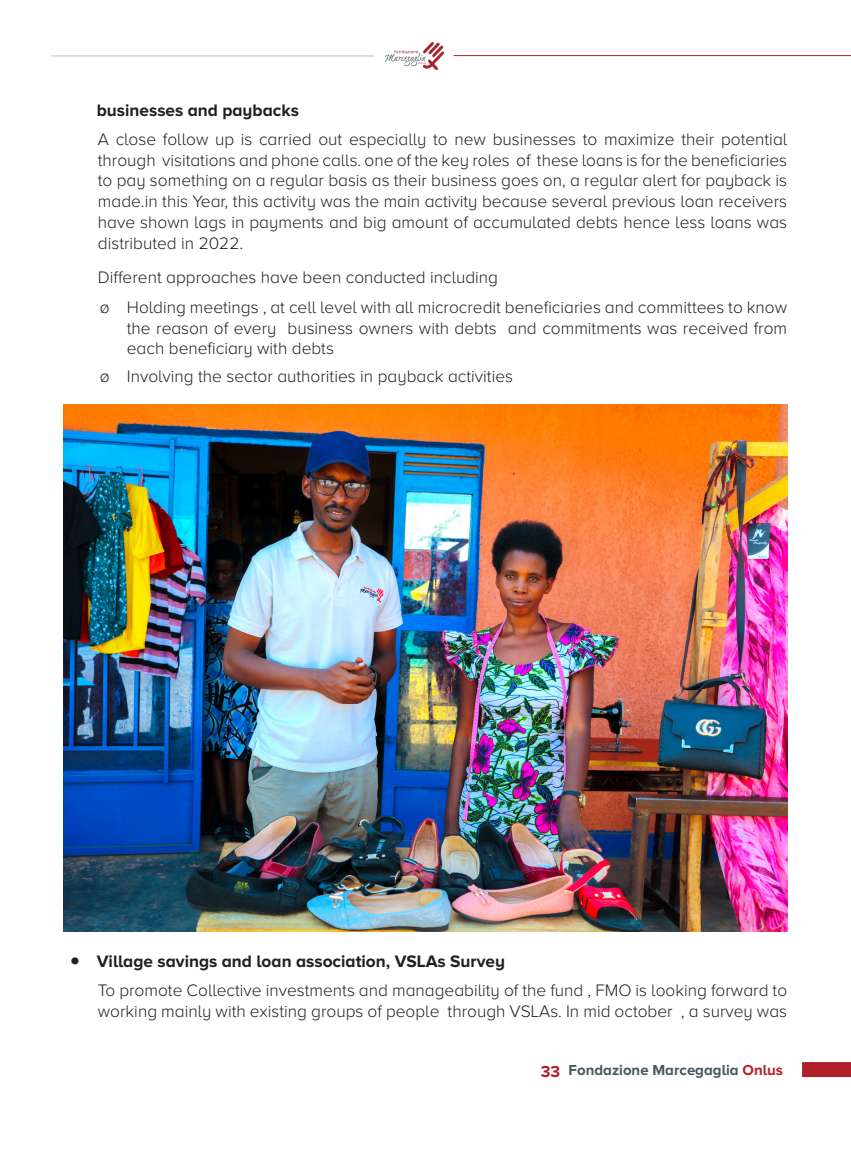
<style>
.page{position:relative;width:851px;height:1149px;background:#fff}
.page>*{position:absolute;margin:0;border:0;box-sizing:border-box;transform-origin:0 0}
.Text_body{font:300 17.25px/20.7px "Proxima Nova A";color:#231f20;text-align:justify}
.t1{font:700 17.25px "Proxima Nova A";color:#231f20}
.t2{font:700 15px "Proxima Nova A";color:#445960}
.s1{font-family:"Ronnia";font-weight:300}
.s2{font-size:16.5px;color:#b11f2a}
.s3{color:#b11f2a}
</style>
<div class="page">
<div style="left:801px;top:1061px;width:49px;height:15px;background:#b11f2a"></div>
<hr style="left:0;top:56px;width:374px;height:1px;background:#b4bdc0">
<hr style="left:453px;top:55px;width:397px;height:1px;background:#b11f2a">
<img style="left:385px;top:43px;width:59px;height:26px">
<div style="left:0;top:43px;width:51px;height:38px;background:#fff"></div>
<img style="left:64px;top:404px;width:723px;height:527px">
<p class="t1" style="left:97px;top:100px;width:203px">businesses and paybacks</p>
<p class="Text_body" style="left:98px;top:129px;width:690px">A close follow up is carried out especially to new businesses to maximize their potential through visitations and phone calls. one of the key roles of these loans is for the beneficiaries to pay something on a regular basis as their business goes on, a regular alert for payback is made.in this Year, this activity was the main activity because several previous loan receivers have shown lags in payments and big amount of accumulated debts hence less loans was distributed in 2022.</p>
<p class="Text_body" style="left:98px;top:266px;width:401px">Different approaches have been conducted including</p>
<p class="Text_body" style="left:127px;top:296px;width:661px;text-indent:-27px">ø Holding meetings , at cell level with all microcredit beneficiaries and committees to know the reason of every business owners with debts and commitments was received from each beneficiary with debts</p>
<p class="Text_body" style="left:100px;top:365px;width:414px">ø Involving the sector authorities in payback activities</p>
<p class="t1" style="left:70px;top:950px;width:437px"><span class="s1">○</span> Village savings and loan association, VSLAs Survey</p>
<p class="Text_body" style="left:98px;top:979px;width:690px">To promote Collective investments and manageability of the fund , FMO is looking forward to working mainly with existing groups of people through VSLAs. In mid october , a survey was</p>
<p class="t2" style="left:540px;top:1061px;width:244px"><span class="s2">33</span> Fondazione Marcegaglia <span class="s3">Onlus</span></p>
</div>
